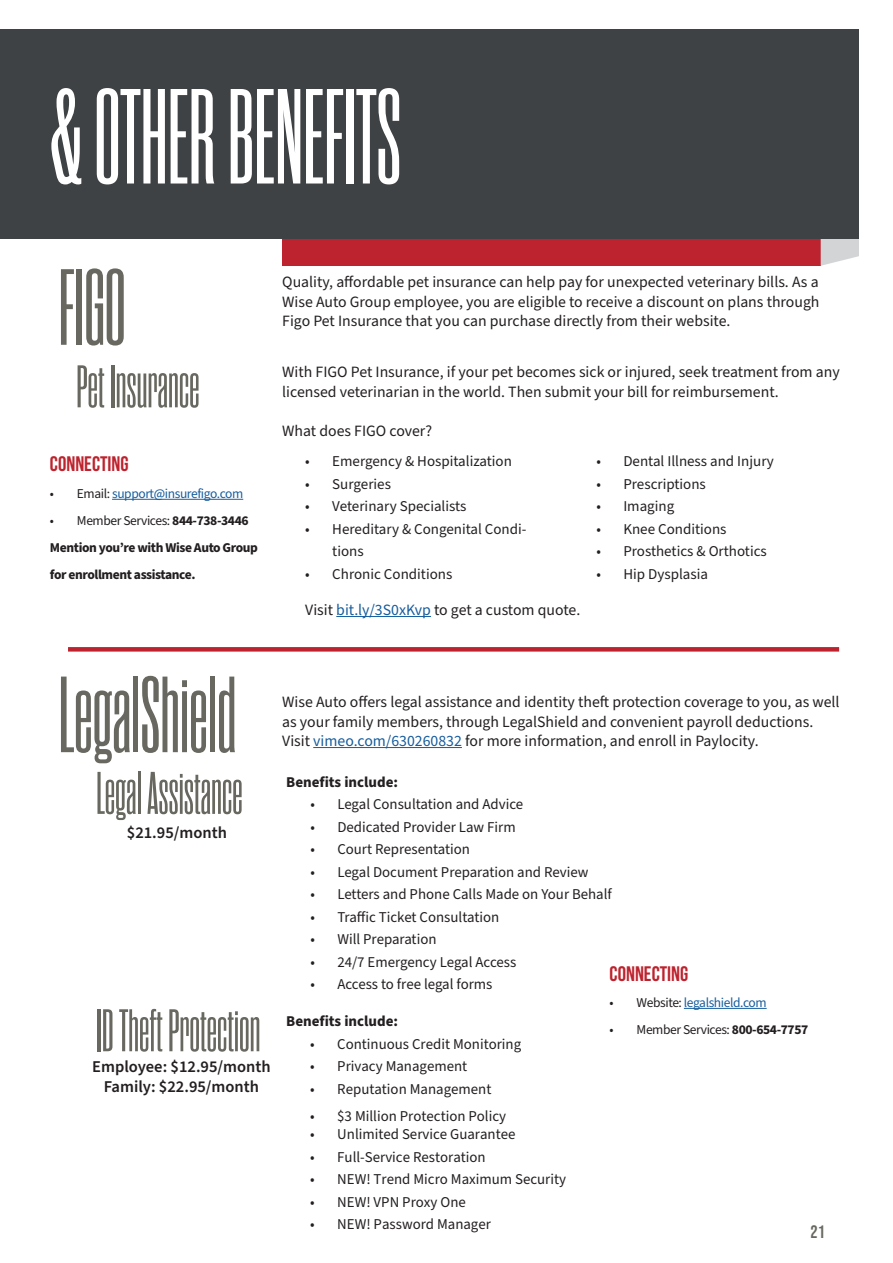
<style>
.page{position:relative;width:893px;height:1263px;background:#fff}
.page>*{position:absolute;margin:0;border:0;box-sizing:border-box;transform-origin:0 0}
.t1{font:600 135px "Rama Gothic C";color:#fff}
.t2{font:600 108px "Rama Gothic C";color:#686860}
.t3{font:600 60px "Rama Gothic C";color:#686860}
.t4{font:700 21px "Bebas Neue";color:#bd232e}
.t5{font:18px "Bebas Neue";color:#686860}
.t6{font:600 16.5px/19.8px "Source Sans Pro";color:#231f20;text-align:center}
.t7{font:15.75px/19.5px "Source Sans Pro";color:#231f20}
.t8{font:15px/22.5px "Source Sans Pro";color:#231f20}
.t9{font:700 15px "Source Sans Pro";color:#231f20}
.t10{font:700 13.5px/27px "Source Sans Pro";letter-spacing:-.03em;color:#231f20}
.t11{font:13.5px "Source Sans Pro";letter-spacing:-.03em;color:#175d9e}
.t12{font:13.5px "Source Sans Pro";letter-spacing:-.03em;color:#231f20}
.s1{color:#231f20}
.s2{font-weight:400}
.s3{color:#175d9e}
.s4{font-weight:700}
</style>
<div class="page">
<div style="left:282px;top:133px;width:539px;height:133px;background:#bd232e"></div>
<svg style="left:821px;top:239px;width:38px;height:27px"></svg>
<div style="left:0;top:30px;width:859px;height:209px;background:#3f4244"></div>
<hr style="left:112px;top:499px;width:131px;height:1px;background:#175d9e">
<hr style="left:336px;top:616px;width:95px;height:1px;background:#175d9e">
<div style="left:68px;top:647px;width:771px;height:5px;background:#bd232e"></div>
<hr style="left:313px;top:747px;width:149px;height:1px;background:#175d9e">
<hr style="left:684px;top:1008px;width:83px;height:1px;background:#175d9e">
<h1 class="t1" style="left:50px;top:77px;width:353px">&amp; OTHER BENEFITS</h1>
<h2 class="t2" style="left:59px;top:259px;width:68px">FIGO</h2>
<p class="t7" style="left:282px;top:273px;width:539px;text-align:justify">Quality, affordable pet insurance can help pay for unexpected veterinary bills. As a Wise Auto Group employee, you are eligible to receive a discount on plans through Figo Pet Insurance that you can purchase directly from their website.</p>
<h3 class="t3" style="left:76px;top:360px;width:125px">Pet Insurance</h3>
<p class="t7" style="left:282px;top:363px;width:559px">With FIGO Pet Insurance, if your pet becomes sick or injured, seek treatment from any licensed veterinarian in the world. Then submit your bill for reimbursement.</p>
<p class="t7" style="left:282px;top:421px;width:151px">What does FIGO cover?</p>
<h3 class="t4" style="left:50px;top:452px;width:80px">CONNECTING</h3>
<p class="t11" style="left:50px;top:485px;width:195px"><span class="s1">• Email:</span> support@insurefigo.com</p>
<p class="t10" style="left:50px;top:508px;width:210px"><span class="s2">• Member Services:</span> 844-738-3446<br>Mention you’re with Wise Auto Group for enrollment assistance.</p>
<p class="t8" style="left:305px;top:450px;width:208px">• Emergency &amp; Hospitalization</p>
<p class="t8" style="left:305px;top:473px;width:87px">• Surgeries</p>
<p class="t8" style="left:305px;top:495px;width:163px">• Veterinary Specialists</p>
<p class="t8" style="left:332px;top:518px;width:196px;text-indent:-27px">• Hereditary &amp; Congenital Condi&shy;tions</p>
<p class="t8" style="left:305px;top:563px;width:149px">• Chronic Conditions</p>
<p class="t7" style="left:305px;top:601px;width:276px">Visit <span class="s3">bit.ly/3S0xKvp</span> to get a custom quote.</p>
<p class="t8" style="left:596px;top:450px;width:179px">• Dental Illness and Injury</p>
<p class="t8" style="left:596px;top:473px;width:111px">• Prescriptions</p>
<p class="t8" style="left:596px;top:495px;width:80px">• Imaging</p>
<p class="t8" style="left:596px;top:518px;width:132px">• Knee Conditions</p>
<p class="t8" style="left:596px;top:540px;width:172px">• Prosthetics &amp; Orthotics</p>
<p class="t8" style="left:596px;top:563px;width:113px">• Hip Dysplasia</p>
<h2 class="t2" style="left:59px;top:667px;width:179px">LegalShield</h2>
<h3 class="t3" style="left:96px;top:766px;width:148px">Legal Assistance</h3>
<p class="t6" style="left:127px;top:824px;width:102px">$21.95/month</p>
<h3 class="t3" style="left:96px;top:1004px;width:166px">ID Theft Protection</h3>
<p class="t6" style="left:92px;top:1057px;width:180px">Employee: $12.95/month<br>Family: $22.95/month</p>
<p class="t7" style="left:282px;top:693px;width:559px">Wise Auto offers legal assistance and identity theft protection coverage to you, as well as your family members, through LegalShield and convenient payroll deductions.<br>Visit <span class="s3">vimeo.com/630260832</span> for more information, and enroll in Paylocity.</p>
<p class="t9" style="left:286px;top:772px;width:113px">Benefits include:</p>
<p class="t8" style="left:310px;top:793px;width:214px">• Legal Consultation and Advice</p>
<p class="t8" style="left:310px;top:816px;width:207px">• Dedicated Provider Law Firm</p>
<p class="t8" style="left:310px;top:838px;width:161px">• Court Representation</p>
<p class="t8" style="left:310px;top:861px;width:280px">• Legal Document Preparation and Review</p>
<p class="t8" style="left:310px;top:883px;width:303px">• Letters and Phone Calls Made on Your Behalf</p>
<p class="t8" style="left:310px;top:906px;width:190px">• Traffic Ticket Consultation</p>
<p class="t8" style="left:310px;top:928px;width:128px">• Will Preparation</p>
<p class="t8" style="left:310px;top:951px;width:207px">• 24/7 Emergency Legal Access</p>
<p class="t8" style="left:310px;top:973px;width:184px">• Access to free legal forms</p>
<h3 class="t4" style="left:610px;top:962px;width:80px">CONNECTING</h3>
<p class="t11" style="left:610px;top:994px;width:159px"><span class="s1">• Website:</span> legalshield.com</p>
<p class="t12" style="left:610px;top:1021px;width:200px">• Member Services: <span class="s4">800-654-7757</span></p>
<p class="t9" style="left:286px;top:1011px;width:113px">Benefits include:</p>
<p class="t8" style="left:310px;top:1033px;width:212px">• Continuous Credit Monitoring</p>
<p class="t8" style="left:310px;top:1056px;width:158px">• Privacy Management</p>
<p class="t8" style="left:310px;top:1078px;width:183px">• Reputation Management</p>
<p class="t8" style="left:310px;top:1105px;width:197px">• $3 Million Protection Policy</p>
<p class="t8" style="left:310px;top:1123px;width:207px">• Unlimited Service Guarantee</p>
<p class="t8" style="left:310px;top:1146px;width:177px">• Full-Service Restoration</p>
<p class="t8" style="left:310px;top:1168px;width:257px">• NEW! Trend Micro Maximum Security</p>
<p class="t8" style="left:310px;top:1191px;width:157px">• NEW! VPN Proxy One</p>
<p class="t8" style="left:310px;top:1213px;width:182px">• NEW! Password Manager</p>
<p class="t5" style="left:810px;top:1221px;width:16px">21</p>
</div>
